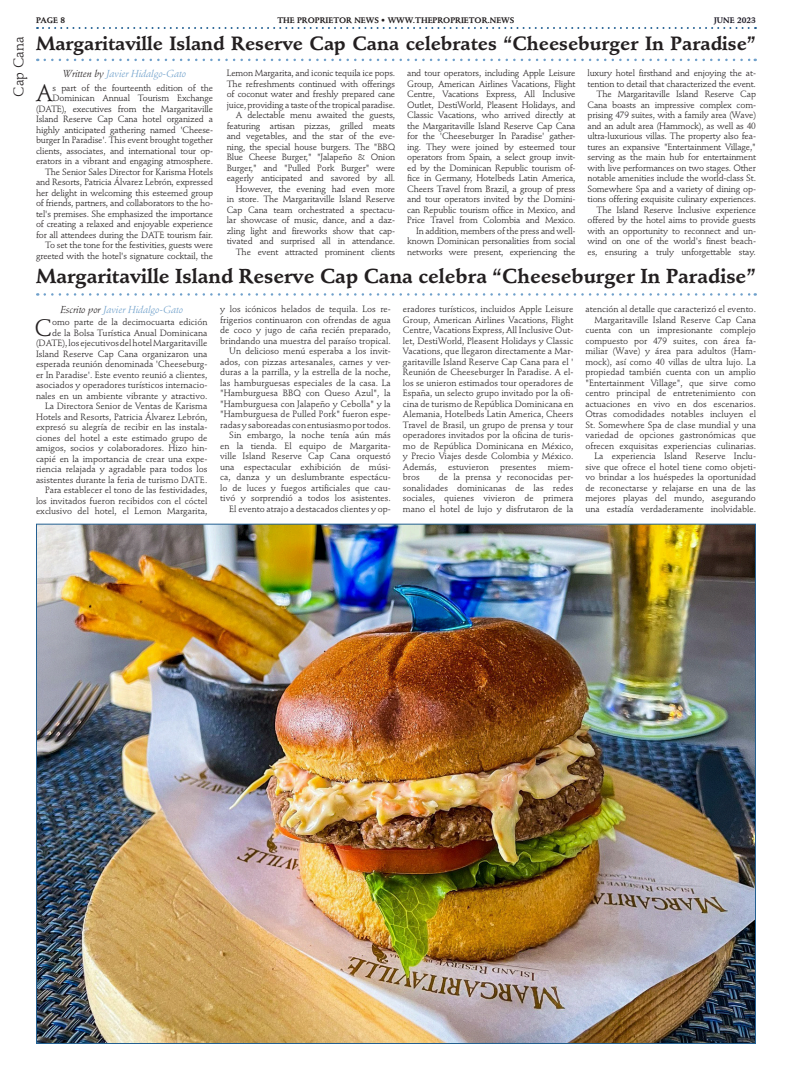
<style>
.page{position:relative;width:792px;height:1080px;background:#fff}
.page>*{position:absolute;margin:0;border:0;box-sizing:border-box;transform-origin:0 0}
.Article_Body{font:23.7px "Stempel Schneidler Std";color:#231f20}
.Article_Header{font:700 20px "Stempel Schneidler Std";color:#231f20}
.Article_Header-2{font:700 19px "Stempel Schneidler Std";color:#231f20}
.t1{font:14px "Stempel Schneidler Std";color:#231f20}
.Author{font:italic 10px "Stempel Schneidler Std";color:#6fa0cb}
.Article_Body-2{font:9px/10.5px "Stempel Schneidler Std";letter-spacing:-.015em;color:#231f20;text-align:justify}
.t2{font:700 8px "Stempel Schneidler Std";color:#231f20}
.t3{font:700 8px "Stempel Schneidler Std";color:#1d1a26}
.s1{color:#231f20}
</style>
<div class="page">
<svg style="left:37px;top:27px;width:719px;height:2px"></svg>
<svg style="left:45px;top:293px;width:711px;height:3px"></svg>
<svg style="left:45px;top:59px;width:711px;height:2px"></svg>
<img style="left:38px;top:526px;width:716px;height:516px">
<p class="t2" style="left:36px;top:15px;width:31px">PAGE 8</p>
<p class="t2" style="left:277px;top:16px;width:239px">THE PROPRIETOR NEWS • WWW.THEPROPRIETOR.NEWS</p>
<p class="t3" style="left:714px;top:16px;width:43px">JUNE 2023</p>
<h3 class="t1" style="left:10px;top:97px;width:62px;rotate:-90deg">Cap Cana</h3>
<p class="Article_Header-2" style="left:36px;top:32px;width:722px">Margaritaville Island Reserve Cap Cana celebrates “Cheeseburger In Paradise”</p>
<p class="Author" style="left:63px;top:68px;width:125px"><span class="s1">Written by</span> Javier Hidalgo-Gato</p>
<p class="Article_Body-2" style="left:227px;top:68px;width:170px">Lemon Margarita, and iconic tequila ice pops.<br>The refreshments continued with offerings of coconut water and freshly prepared cane juice, providing a taste of the tropical paradise.</p>
<p class="Article_Body-2" style="left:227px;top:110px;width:170px;text-indent:9px">A delectable menu awaited the guests, featuring artisan pizzas, grilled meats and vegetables, and the star of the eve&shy;ning, the special house burgers. The "BBQ Blue Cheese Burger," "Jalapeño &amp; Onion Burger," and "Pulled Pork Burger" were eagerly anticipated and savored by all.</p>
<p class="Article_Body-2" style="left:227px;top:184px;width:170px;text-indent:9px">However, the evening had even more in store. The Margaritaville Island Reserve Cap Cana team orchestrated a spectacu&shy;lar showcase of music, dance, and a daz&shy;zling light and fireworks show that cap&shy;tivated and surprised all in attendance.</p>
<p class="Article_Body-2" style="left:236px;top:247px;width:161px">The event attracted prominent clients</p>
<p class="Article_Body-2" style="left:407px;top:68px;width:170px">and tour operators, including Apple Leisure Group, American Airlines Vacations, Flight Centre, Vacations Express, All Inclusive Outlet, DestiWorld, Pleasent Holidays, and Classic Vacations, who arrived directly at the Margaritaville Island Reserve Cap Cana for the 'Cheeseburger In Paradise' gather&shy;ing. They were joined by esteemed tour operators from Spain, a select group invit&shy;ed by the Dominican Republic tourism of&shy;fice in Germany, Hotelbeds Latin America, Cheers Travel from Brazil, a group of press and tour operators invited by the Domini&shy;can Republic tourism office in Mexico, and Price Travel from Colombia and Mexico.</p>
<p class="Article_Body-2" style="left:407px;top:226px;width:170px;text-indent:9px">In addition, members of the press and well&shy;known Dominican personalities from social networks were present, experiencing the</p>
<p class="Article_Body-2" style="left:588px;top:68px;width:170px">luxury hotel firsthand and enjoying the at&shy;tention to detail that characterized the event.</p>
<p class="Article_Body-2" style="left:588px;top:89px;width:170px;text-indent:9px">The Margaritaville Island Reserve Cap Cana boasts an impressive complex com&shy;prising 479 suites, with a family area (Wave) and an adult area (Hammock), as well as 40 ultra-luxurious villas. The property also fea&shy;tures an expansive "Entertainment Village," serving as the main hub for entertainment with live performances on two stages. Other notable amenities include the world-class St.<br>Somewhere Spa and a variety of dining op&shy;tions offering exquisite culinary experiences.</p>
<p class="Article_Body-2" style="left:588px;top:205px;width:170px;text-indent:9px">The Island Reserve Inclusive experience offered by the hotel aims to provide guests with an opportunity to reconnect and un&shy;wind on one of the world's finest beach&shy;es, ensuring a truly unforgettable stay.</p>
<p class="Article_Body-2" style="left:36px;top:82px;width:179px;text-align:right">s part of the fourteenth edition of the Dominican Annual Tourism Exchange (DATE), executives from the Margaritaville Island Reserve Cap Cana hotel organized a highly anticipated gathering named 'Cheese&shy;burger In Paradise'. This event brought together clients, associates, and international tour op&shy;erators in a vibrant and engaging atmosphere.</p>
<p class="Article_Body-2" style="left:36px;top:166px;width:179px;text-indent:9px">The Senior Sales Director for Karisma Hotels and Resorts, Patricia Álvarez Lebrón, expressed her delight in welcoming this esteemed group of friends, partners, and collaborators to the ho&shy;tel's premises. She emphasized the importance of creating a relaxed and enjoyable experience for all attendees during the DATE tourism fair.</p>
<p class="Article_Body-2" style="left:36px;top:240px;width:179px;text-align:right">To set the tone for the festivities, guests were greeted with the hotel's signature cocktail, the</p>
<p class="Article_Body" style="left:36px;top:79px;width:19px">A</p>
<p class="Article_Header" style="left:36px;top:264px;width:721px">Margaritaville Island Reserve Cap Cana celebra “Cheeseburger In Paradise”</p>
<p class="Author" style="left:60px;top:304px;width:124px"><span class="s1">Escrito por</span> Javier Hidalgo-Gato</p>
<p class="Article_Body-2" style="left:36px;top:317px;width:173px;text-align:right">omo parte de la decimocuarta edición<br>de la Bolsa Turística Anual Dominicana (DATE), los ejecutivos del hotel Margaritaville Island Reserve Cap Cana organizaron una esperada reunión denominada 'Cheeseburg&shy;er In Paradise'. Este evento reunió a clientes, asociados y operadores turísticos internacio&shy;nales en un ambiente vibrante y atractivo.</p>
<p class="Article_Body-2" style="left:36px;top:401px;width:173px;text-indent:9px">La Directora Senior de Ventas de Karisma Hotels and Resorts, Patricia Álvarez Lebrón, expresó su alegría de recibir en las instala&shy;ciones del hotel a este estimado grupo de amigos, socios y colaboradores. Hizo hin&shy;capié en la importancia de crear una expe&shy;riencia relajada y agradable para todos los asistentes durante la feria de turismo DATE.</p>
<p class="Article_Body-2" style="left:36px;top:485px;width:173px;text-indent:9px">Para establecer el tono de las festividades, los invitados fueron recibidos con el cóctel exclusivo del hotel, el Lemon Margarita,</p>
<p class="Article_Body" style="left:35px;top:313px;width:19px">C</p>
<p class="Article_Body-2" style="left:220px;top:304px;width:172px">y los icónicos helados de tequila. Los re&shy;frigerios continuaron con ofrendas de agua de coco y jugo de caña recién preparado, brindando una muestra del paraíso tropical.</p>
<p class="Article_Body-2" style="left:220px;top:346px;width:172px;text-indent:9px">Un delicioso menú esperaba a los invit&shy;ados, con pizzas artesanales, carnes y ver&shy;duras a la parrilla, y la estrella de la noche, las hamburguesas especiales de la casa. La "Hamburguesa BBQ con Queso Azul", la "Hamburguesa con Jalapeño y Cebolla" y la "Hamburguesa de Pulled Pork" fueron espe&shy;radas y saboreadas con entusiasmo por todos.</p>
<p class="Article_Body-2" style="left:220px;top:430px;width:172px;text-indent:9px">Sin embargo, la noche tenía aún más en la tienda. El equipo de Margarita&shy;ville Island Reserve Cap Cana orquestó una espectacular exhibición de músi&shy;ca, danza y un deslumbrante espectácu&shy;lo de luces y fuegos artificiales que cau&shy;tivó y sorprendió a todos los asistentes.</p>
<p class="Article_Body-2" style="left:229px;top:504px;width:163px">El evento atrajo a destacados clientes y op-</p>
<p class="Article_Body-2" style="left:403px;top:304px;width:172px">eradores turísticos, incluidos Apple Leisure Group, American Airlines Vacations, Flight Centre, Vacations Express, All Inclusive Out&shy;let, DestiWorld, Pleasent Holidays y Classic Vacations, que llegaron directamente a Mar&shy;garitaville Island Reserve Cap Cana para el ' Reunión de Cheeseburger In Paradise. A el&shy;los se unieron estimados tour operadores de España, un selecto grupo invitado por la ofi&shy;cina de turismo de República Dominicana en Alemania, Hotelbeds Latin America, Cheers Travel de Brasil, un grupo de prensa y tour operadores invitados por la oficina de turis&shy;mo de República Dominicana en México, y Precio Viajes desde Colombia y México.</p>
<p class="Article_Body-2" style="left:403px;top:462px;width:35px">Además,</p>
<p class="Article_Body-2" style="left:448px;top:462px;width:42px">estuvieron</p>
<p class="Article_Body-2" style="left:500px;top:462px;width:38px">presentes</p>
<p class="Article_Body-2" style="left:548px;top:462px;width:27px">miem-</p>
<p class="Article_Body-2" style="left:403px;top:472px;width:18px">bros</p>
<p class="Article_Body-2" style="left:403px;top:472px;width:172px;text-indent:36px">de la prensa y reconocidas per&shy;sonalidades dominicanas de las redes sociales, quienes vivieron de primera mano el hotel de lujo y disfrutaron de la</p>
<p class="Article_Body-2" style="left:585px;top:304px;width:172px">atención al detalle que caracterizó el evento.</p>
<p class="Article_Body-2" style="left:585px;top:315px;width:172px;text-indent:9px">Margaritaville Island Reserve Cap Cana cuenta con un impresionante complejo compuesto por 479 suites, con área fa&shy;miliar (Wave) y área para adultos (Ham&shy;mock), así como 40 villas de ultra lujo. La propiedad también cuenta con un amplio "Entertainment Village", que sirve como centro principal de entretenimiento con actuaciones en vivo en dos escenarios.<br>Otras comodidades notables incluyen el St. Somewhere Spa de clase mundial y una variedad de opciones gastronómicas que ofrecen exquisitas experiencias culinarias.</p>
<p class="Article_Body-2" style="left:585px;top:451px;width:172px;text-indent:9px">La experiencia Island Reserve Inclu&shy;sive que ofrece el hotel tiene como objeti&shy;vo brindar a los huéspedes la oportunidad de reconectarse y relajarse en una de las mejores playas del mundo, asegurando una estadía verdaderamente inolvidable.</p>
</div>
